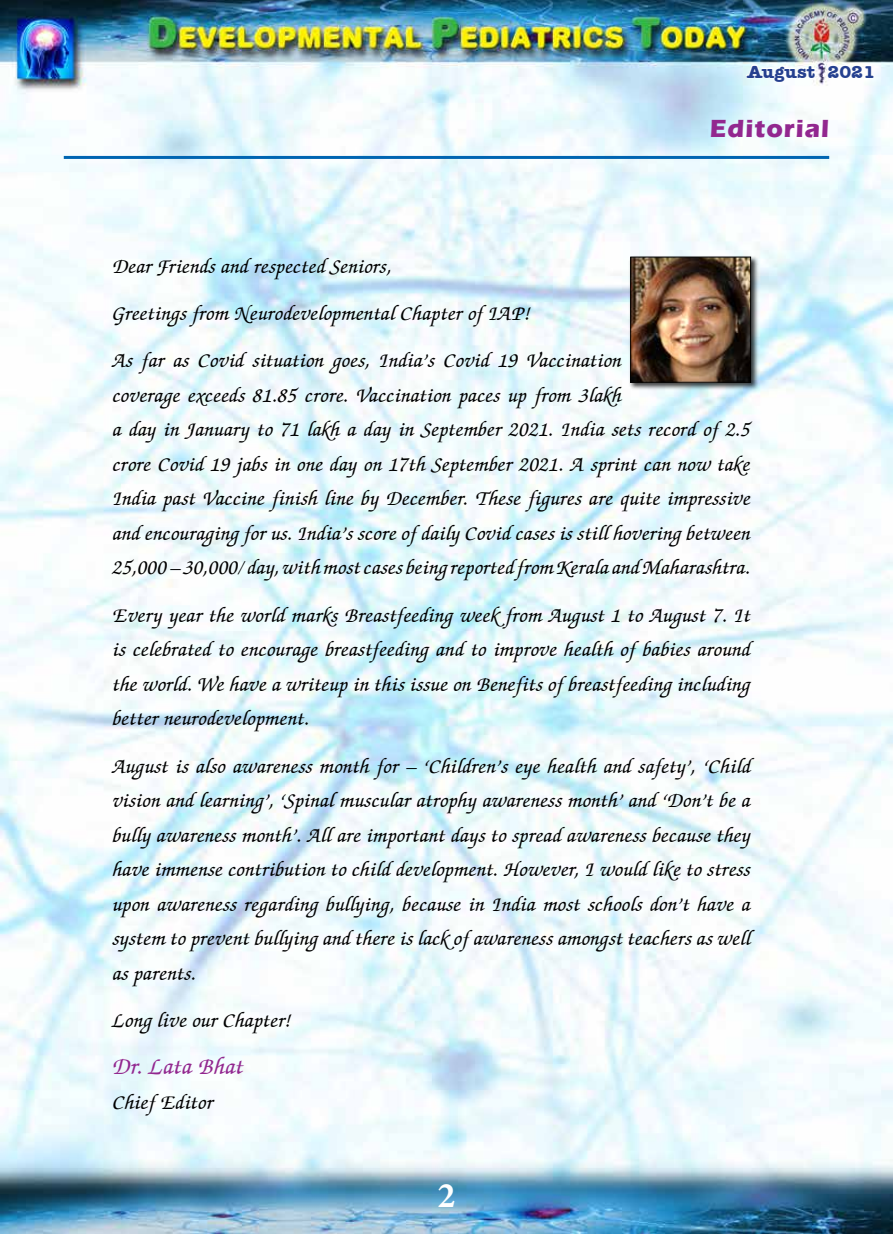
<style>
.page{position:relative;width:893px;height:1234px;background:#fff}
.page>*{position:absolute;margin:0;border:0;box-sizing:border-box;transform-origin:0 0}
.t1{font:700 36px "Minion Pro";color:#fff}
.t2{font:700 25.5px "Eras ITC";letter-spacing:.04em;color:#92278f}
.t3{font:italic 500 24px "Zapf Chancery IT Cby BT";letter-spacing:.02em;color:#92278f}
.t4{font:italic 500 21px/34.5px "Zapf Chancery IT Cby BT";letter-spacing:.02em;color:#000;text-align:justify}
.t5{font:700 18px "Amer Typewriter IT Cby BT";color:#25408f}
</style>
<div class="page">
<img style="left:0;top:0;width:893px;height:1233px">
<svg style="left:745px;top:61px;width:72px;height:26px"></svg>
<svg style="left:826px;top:64px;width:50px;height:16px"></svg>
<div style="left:629px;top:255px;width:130px;height:135px;background:#000;opacity:.75"></div>
<img style="left:632px;top:258px;width:117px;height:122px">
<div style="left:630px;top:256px;width:121px;height:126px;border:1px solid #000"></div>
<hr style="left:64px;top:156px;width:765px;height:3px;background:#0065b2">
<p class="t5" style="left:747px;top:60px;width:129px">August 2021</p>
<p class="t2" style="left:710px;top:114px;width:121px">Editorial</p>
<p class="t4" style="left:113px;top:250px;width:280px">Dear Friends and respected Seniors,</p>
<p class="t4" style="left:113px;top:297px;width:419px">Greetings from Neurodevelopmental Chapter of IAP!</p>
<p class="t4" style="left:113px;top:344px;width:639px;text-align:left">As far as Covid situation goes, India’s Covid 19 Vaccination<br>coverage exceeds 81.85 crore. Vaccination paces up from 3lakh<br>a day in January to 71 lakh a day in September 2021. India sets record of 2.5 crore Covid 19 jabs in one day on 17th September 2021. A sprint can now take India past Vaccine finish line by December. These figures are quite impressive and encouraging for us. India’s score of daily Covid cases is still hovering between 25,000 – 30,000/ day, with most cases being reported from Kerala and Maharashtra.</p>
<p class="t4" style="left:113px;top:598px;width:639px">Every year the world marks Breastfeeding week from August 1 to August 7. It is celebrated to encourage breastfeeding and to improve health of babies around the world. We have a writeup in this issue on Benefits of breastfeeding including better neurodevelopment.</p>
<p class="t4" style="left:113px;top:749px;width:639px">August is also awareness month for – ‘Children’s eye health and safety’, ‘Child vision and learning’, ‘Spinal muscular atrophy awareness month’ and ‘Don’t be a bully awareness month’. All are important days to spread awareness because they have immense contribution to child development. However, I would like to stress upon awareness regarding bullying, because in India most schools don’t have a system to prevent bullying and there is lack of awareness amongst teachers as well as parents.</p>
<p class="t4" style="left:113px;top:1003px;width:180px">Long live our Chapter!</p>
<p class="t3" style="left:113px;top:1053px;width:132px">Dr. Lata Bhat</p>
<p class="t4" style="left:113px;top:1085px;width:102px">Chief Editor</p>
<h1 class="t1" style="left:437px;top:1169px;width:19px">2</h1>
</div>
